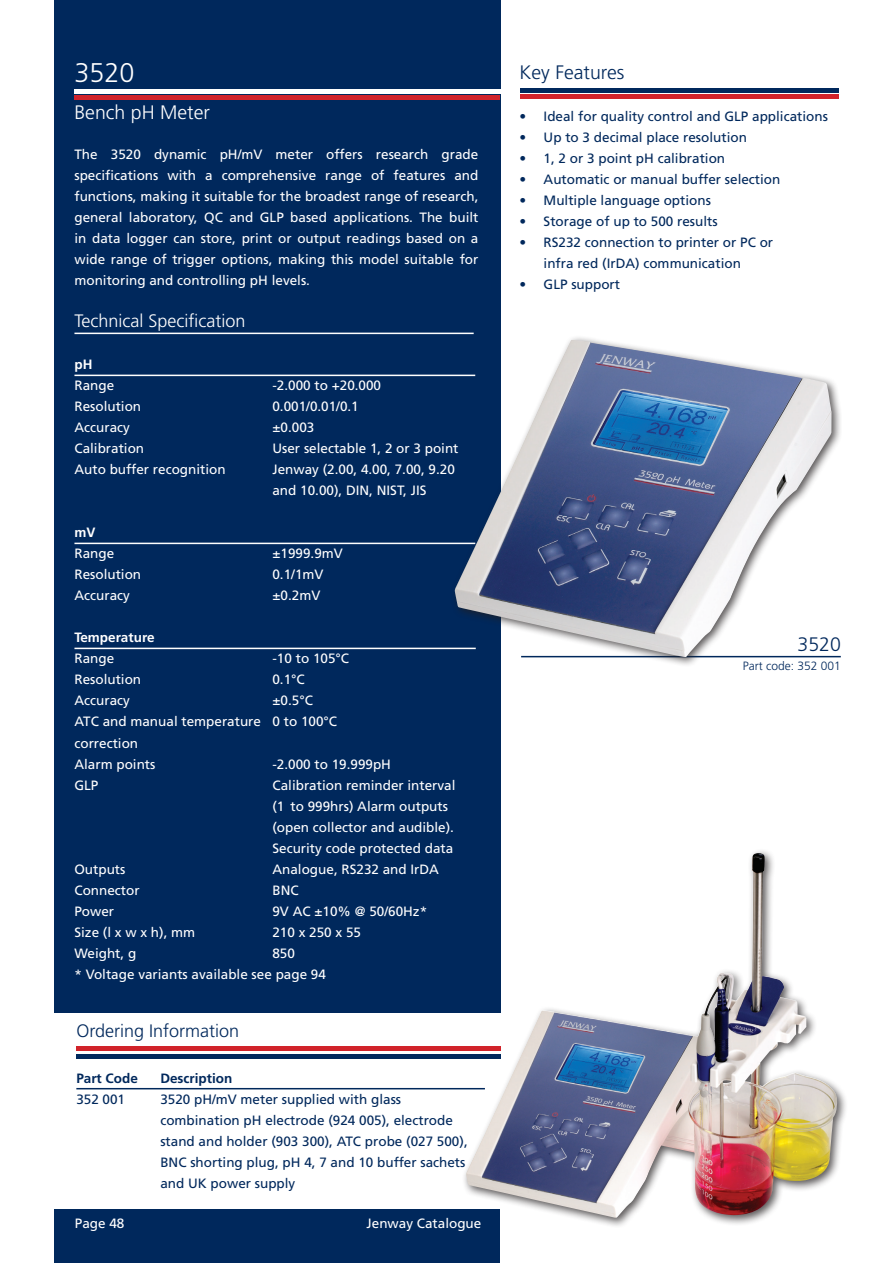
<style>
.page{position:relative;width:893px;height:1263px;background:#fff}
.page>*{position:absolute;margin:0;border:0;box-sizing:border-box;transform-origin:0 0}
.t1{font:300 27px "Frutiger";color:#fff}
.t2{font:300 19.5px "Frutiger";color:#00285c}
.t3{font:300 19.5px "Frutiger";color:#fff}
.t4{font:300 18px "Frutiger";color:#fff}
.t5{font:300 18px "Frutiger";color:#00285c}
.t6{font:13.5px/21px "Frutiger";color:#fff}
.t7{font:13.5px/21px "Frutiger";color:#00285c}
.t8{font:700 13.5px "Frutiger";color:#00285c}
.t9{font:700 13.5px "Frutiger";color:#fff}
.t10{font:300 12px "Frutiger";color:#00285c}
</style>
<div class="page">
<div style="left:54px;top:1209px;width:446px;height:54px;background:#00285c"></div>
<div style="left:54px;top:0;width:446px;height:1012px;background:#00285c"></div>
<hr style="left:74px;top:89px;width:427px;height:4px;background:#fff">
<hr style="left:74px;top:96px;width:426px;height:4px;background:#d1232a">
<hr style="left:74px;top:333px;width:400px;height:1px;background:#fff">
<hr style="left:74px;top:375px;width:401px;height:1px;background:#fff">
<hr style="left:74px;top:543px;width:401px;height:1px;background:#fff">
<hr style="left:74px;top:648px;width:402px;height:1px;background:#fff">
<div style="left:520px;top:88px;width:318px;height:5px;background:#00285c"></div>
<hr style="left:520px;top:95px;width:318px;height:4px;background:#d1232a">
<hr style="left:76px;top:1088px;width:409px;height:1px;background:#00285c">
<hr style="left:76px;top:1047px;width:425px;height:4px;background:#d1232a">
<hr style="left:76px;top:1054px;width:425px;height:4px;background:#00285c">
<div style="left:450px;top:334px;width:392px;height:333px;background:#231f20;opacity:.75"></div>
<img style="left:454px;top:340px;width:377px;height:317px">
<div style="left:461px;top:848px;width:386px;height:380px;background:#231f20;opacity:.75"></div>
<img style="left:466px;top:853px;width:372px;height:365px">
<h1 class="t1" style="left:74px;top:57px;width:62px">3520</h1>
<h2 class="t3" style="left:74px;top:101px;width:137px">Bench pH Meter</h2>
<p class="t6" style="left:74px;top:144px;width:405px;text-align:justify">The 3520 dynamic pH/mV meter offers research grade specifications with a comprehensive range of features and functions, making it suitable for the broadest range of research, general laboratory, QC and GLP based applications. The built in data logger can store, print or output readings based on a wide range of trigger options, making this model suitable for monitoring and controlling pH levels.</p>
<h3 class="t4" style="left:74px;top:311px;width:173px">Technical Specification</h3>
<p class="t9" style="left:74px;top:357px;width:19px">pH</p>
<p class="t6" style="left:74px;top:375px;width:41px">Range</p>
<p class="t6" style="left:272px;top:375px;width:110px">-2.000 to +20.000</p>
<p class="t6" style="left:74px;top:396px;width:68px">Resolution</p>
<p class="t6" style="left:272px;top:396px;width:88px">0.001/0.01/0.1</p>
<p class="t6" style="left:74px;top:417px;width:57px">Accuracy</p>
<p class="t6" style="left:272px;top:417px;width:43px">±0.003</p>
<p class="t6" style="left:74px;top:438px;width:71px">Calibration</p>
<p class="t6" style="left:272px;top:438px;width:188px">User selectable 1, 2 or 3 point</p>
<p class="t6" style="left:74px;top:459px;width:153px">Auto buffer recognition</p>
<p class="t6" style="left:272px;top:459px;width:184px">Jenway (2.00, 4.00, 7.00, 9.20 and 10.00), DIN, NIST, JIS</p>
<p class="t9" style="left:74px;top:525px;width:23px">mV</p>
<p class="t6" style="left:74px;top:543px;width:41px">Range</p>
<p class="t6" style="left:272px;top:543px;width:72px">±1999.9mV</p>
<p class="t6" style="left:74px;top:564px;width:68px">Resolution</p>
<p class="t6" style="left:272px;top:564px;width:53px">0.1/1mV</p>
<p class="t6" style="left:74px;top:585px;width:57px">Accuracy</p>
<p class="t6" style="left:272px;top:585px;width:49px">±0.2mV</p>
<p class="t9" style="left:74px;top:630px;width:82px">Temperature</p>
<p class="t6" style="left:74px;top:648px;width:41px">Range</p>
<p class="t6" style="left:272px;top:648px;width:78px">-10 to 105°C</p>
<p class="t6" style="left:74px;top:669px;width:68px">Resolution</p>
<p class="t6" style="left:272px;top:669px;width:34px">0.1°C</p>
<p class="t6" style="left:74px;top:690px;width:57px">Accuracy</p>
<p class="t6" style="left:74px;top:690px;width:264px;text-indent:198px">±0.5°C<br>ATC and manual temperature 0 to 100°C correction<br>Alarm points</p>
<p class="t6" style="left:272px;top:753px;width:120px">-2.000 to 19.999pH</p>
<p class="t6" style="left:74px;top:774px;width:26px">GLP</p>
<p class="t6" style="left:272px;top:774px;width:185px">Calibration reminder interval (1 to 999hrs) Alarm outputs (open collector and audible).<br>Security code protected data</p>
<p class="t6" style="left:74px;top:858px;width:53px">Outputs</p>
<p class="t6" style="left:272px;top:858px;width:168px">Analogue, RS232 and IrDA</p>
<p class="t6" style="left:74px;top:879px;width:67px">Connector</p>
<p class="t6" style="left:272px;top:879px;width:28px">BNC</p>
<p class="t6" style="left:74px;top:900px;width:41px">Power</p>
<p class="t6" style="left:272px;top:900px;width:156px">9V AC ±10% @ 50/60Hz*</p>
<p class="t6" style="left:74px;top:921px;width:122px">Size (l x w x h), mm</p>
<p class="t6" style="left:272px;top:921px;width:90px">210 x 250 x 55</p>
<p class="t6" style="left:74px;top:942px;width:63px">Weight, g</p>
<p class="t6" style="left:74px;top:942px;width:253px;text-indent:198px">850<br>* Voltage variants available see page 94</p>
<h3 class="t5" style="left:76px;top:1021px;width:164px">Ordering Information</h3>
<p class="t8" style="left:76px;top:1070px;width:63px">Part Code</p>
<p class="t8" style="left:160px;top:1070px;width:73px">Description</p>
<p class="t7" style="left:76px;top:1088px;width:50px">352 001</p>
<p class="t7" style="left:160px;top:1088px;width:309px">3520 pH/mV meter supplied with glass combination pH electrode (924 005), electrode stand and holder (903 300), ATC probe (027 500), BNC shorting plug, pH 4, 7 and 10 buffer sachets and UK power supply</p>
<p class="t6" style="left:75px;top:1213px;width:51px">Page 48</p>
<p class="t6" style="left:367px;top:1213px;width:116px">Jenway Catalogue</p>
<h2 class="t2" style="left:520px;top:62px;width:106px">Key Features</h2>
<p class="t7" style="left:520px;top:106px;width:310px">• Ideal for quality control and GLP applications</p>
<p class="t7" style="left:520px;top:127px;width:229px">• Up to 3 decimal place resolution</p>
<p class="t7" style="left:520px;top:148px;width:207px">• 1, 2 or 3 point pH calibration</p>
<p class="t7" style="left:520px;top:169px;width:262px">• Automatic or manual buffer selection</p>
<p class="t7" style="left:520px;top:190px;width:193px">• Multiple language options</p>
<p class="t7" style="left:520px;top:211px;width:200px">• Storage of up to 500 results</p>
<p class="t7" style="left:544px;top:232px;width:231px;text-indent:-24px">• RS232 connection to printer or PC or infra red (IrDA) communication</p>
<p class="t7" style="left:520px;top:274px;width:102px">• GLP support</p>
<h2 class="t2" style="left:798px;top:633px;width:45px">3520</h2>
<p class="t10" style="left:743px;top:659px;width:100px">Part code: 352 001</p>
</div>
